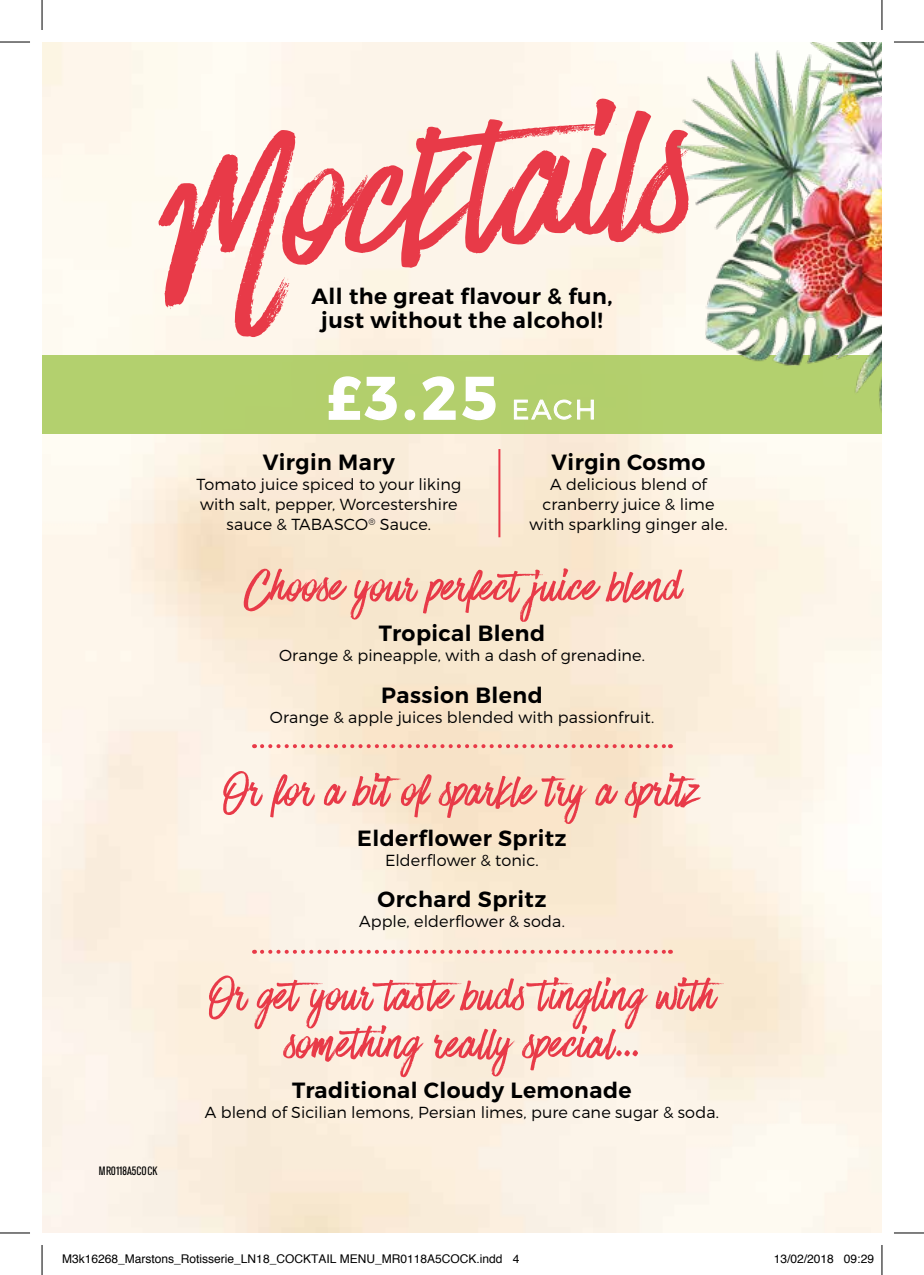
<style>
.page{position:relative;width:924px;height:1275px;background:#fff}
.page>*{position:absolute;margin:0;border:0;box-sizing:border-box;transform-origin:0 0}
.t1{font:218px "Have Heart One";color:#e83a48}
.t2{font:600 59.4px "Montserrat";color:#fff}
.t3{font:52px/48px "Have Heart One";letter-spacing:.02em;color:#e83a48;text-align:center}
.t4{font:600 22px/24px "Montserrat";letter-spacing:.02em;color:#000;text-align:center}
.t5{font:300 16px/20px "Montserrat";letter-spacing:.005em;color:#000;text-align:center}
.t6{font:12px "Helvetica";color:#000}
.t7{font:condensed 12px "Akzidenz Grotesk BE";color:#000}
.s1{font-weight:300;font-size:27.2px}
</style>
<div class="page">
<img style="left:42px;top:42px;width:839px;height:1191px">
<div style="left:42px;top:356px;width:839px;height:78px;background:#b3d06d"></div>
<svg style="left:328px;top:376px;width:69px;height:45px"></svg>
<div style="left:404px;top:409px;width:11px;height:11px;border:1px solid #fff;border-radius:50%"></div>
<svg style="left:422px;top:376px;width:74px;height:45px"></svg>
<svg style="left:514px;top:399px;width:79px;height:21px"></svg>
<svg style="left:262px;top:949px;width:408px;height:4px;background:#f4b2ac"></svg>
<svg style="left:262px;top:744px;width:408px;height:4px;background:#f2a49a"></svg>
<img style="left:677px;top:42px;width:204px;height:367px">
<hr style="left:498px;top:449px;width:2px;height:88px;background:#e83a48">
<hr style="left:0;top:42px;width:30px;height:1px;background:#000">
<hr style="left:893px;top:42px;width:30px;height:1px;background:#000">
<hr style="left:0;top:1232px;width:30px;height:1px;background:#000">
<hr style="left:893px;top:1232px;width:30px;height:1px;background:#000">
<hr style="left:42px;top:0;width:1px;height:30px;background:#000">
<hr style="left:42px;top:1245px;width:1px;height:30px;background:#000">
<hr style="left:881px;top:0;width:1px;height:30px;background:#000">
<hr style="left:881px;top:1245px;width:1px;height:30px;background:#000">
<h1 class="t1" style="left:138px;top:97px;width:539px;rotate:-5deg">Mocktails</h1>
<h3 class="t4" style="left:311px;top:284px;width:302px">All the great flavour &amp; fun, just without the alcohol!</h3>
<h2 class="t2" style="left:327px;top:361px;width:270px">£3.25 <span class="s1">EACH</span></h2>
<h3 class="t4" style="left:262px;top:451px;width:134px">Virgin Mary</h3>
<p class="t5" style="left:196px;top:474px;width:266px">Tomato juice spiced to your liking with salt, pepper, Worcestershire sauce &amp; TABASCO<sup>®</sup> Sauce.</p>
<h3 class="t4" style="left:551px;top:451px;width:155px">Virgin Cosmo</h3>
<p class="t5" style="left:529px;top:474px;width:199px">A delicious blend of cranberry juice &amp; lime with sparkling ginger ale.</p>
<h3 class="t3" style="left:244px;top:568px;width:437px">Choose your perfectjuice blend</h3>
<h3 class="t4" style="left:379px;top:622px;width:168px">Tropical Blend</h3>
<p class="t5" style="left:279px;top:645px;width:367px">Orange &amp; pineapple, with a dash of grenadine.</p>
<h3 class="t4" style="left:381px;top:683px;width:163px">Passion Blend</h3>
<p class="t5" style="left:270px;top:706px;width:385px">Orange &amp; apple juices blended with passionfruit.</p>
<h3 class="t3" style="left:225px;top:772px;width:475px">Or for a bit of sparkle try a spritz</h3>
<h3 class="t4" style="left:357px;top:826px;width:211px">Elderflower Spritz</h3>
<p class="t5" style="left:385px;top:850px;width:155px">Elderflower &amp; tonic.</p>
<h3 class="t4" style="left:377px;top:887px;width:170px">Orchard Spritz</h3>
<p class="t5" style="left:359px;top:911px;width:207px">Apple, elderflower &amp; soda.</p>
<p class="t7" style="left:99px;top:1164px;width:60px">MR0118A5COCK</p>
<h3 class="t3" style="left:210px;top:977px;width:527px">Or getyour taste buds tingling with something really special...</h3>
<h3 class="t4" style="left:292px;top:1078px;width:341px">Traditional Cloudy Lemonade</h3>
<p class="t5" style="left:205px;top:1102px;width:515px">A blend of Sicilian lemons, Persian limes, pure cane sugar &amp; soda.</p>
<p class="t6" style="left:62px;top:1249px;width:458px">M3k16268_Marstons_Rotisserie_LN18_COCKTAIL MENU_MR0118A5COCK.indd 4</p>
<p class="t6" style="left:773px;top:1249px;width:102px">13/02/2018 09:29</p>
</div>
